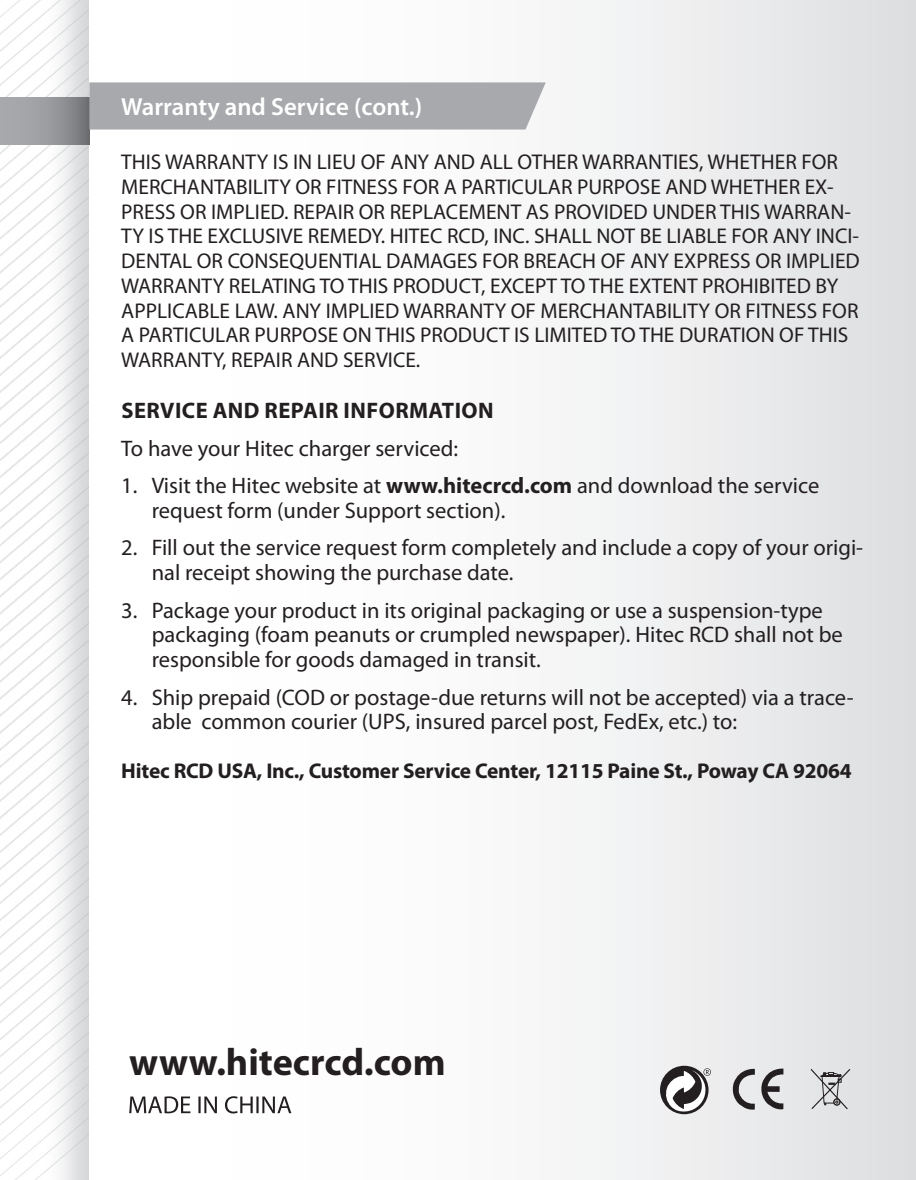
<style>
.page{position:relative;width:916px;height:1180px;background:#fff}
.page>*{position:absolute;margin:0;border:0;box-sizing:border-box;transform-origin:0 0}
.t1{font:700 38.25px "Myriad Pro";color:#231f20}
.t2{font:600 24.75px "Myriad Pro";color:#fff}
.t3{font:22.5px/24.8px "Myriad Pro";color:#231f20}
.t4{font:700 22.5px "Myriad Pro";letter-spacing:.02em;color:#231f20}
.t5{font:21.38px/24.8px "Myriad Pro";color:#231f20}
.t6{font:700 21.38px "Myriad Pro";letter-spacing:-.01em;color:#231f20}
.s1{font-weight:700}
</style>
<div class="page">
<svg style="left:0;top:26px;width:45px;height:71px"></svg>
<svg style="left:0;top:180px;width:45px;height:85px"></svg>
<svg style="left:0;top:265px;width:45px;height:68px"></svg>
<svg style="left:0;top:333px;width:45px;height:847px"></svg>
<img style="left:45px;top:0;width:44px;height:26px">
<img style="left:45px;top:26px;width:44px;height:71px">
<img style="left:45px;top:144px;width:44px;height:36px">
<img style="left:45px;top:180px;width:44px;height:85px">
<img style="left:45px;top:265px;width:44px;height:68px">
<img style="left:45px;top:333px;width:44px;height:840px">
<div style="left:89px;top:0;width:826px;height:1180px;background:linear-gradient(to right,#fff,#e3e4e6)"></div>
<div style="left:0;top:97px;width:89px;height:47px;background:linear-gradient(to right,#b2b3b7,#7b7d80)"></div>
<div style="left:89px;top:82px;width:456px;height:48px;background:#a8a9ad"></div>
<svg style="left:729px;top:1067px;width:54px;height:44px;background:#afaeb0"></svg>
<div style="left:766px;top:1086px;width:13px;height:6px;background:#231f20"></div>
<svg style="left:809px;top:1068px;width:42px;height:43px;background:#c2c2c4"></svg>
<svg style="left:129px;top:1096px;width:162px;height:17px"></svg>
<svg style="left:659px;top:1066px;width:49px;height:48px"></svg>
<svg style="left:664px;top:1068px;width:46px;height:44px"></svg>
<p class="t2" style="left:121px;top:91px;width:302px">Warranty and Service (cont.)</p>
<p class="t5" style="left:121px;top:149px;width:739px">THIS WARRANTY IS IN LIEU OF ANY AND ALL OTHER WARRANTIES, WHETHER FOR MERCHANTABILITY OR FITNESS FOR A PARTICULAR PURPOSE AND WHETHER EX-PRESS OR IMPLIED. REPAIR OR REPLACEMENT AS PROVIDED UNDER THIS WARRAN-TY IS THE EXCLUSIVE REMEDY. HITEC RCD, INC. SHALL NOT BE LIABLE FOR ANY INCI-DENTAL OR CONSEQUENTIAL DAMAGES FOR BREACH OF ANY EXPRESS OR IMPLIED WARRANTY RELATING TO THIS PRODUCT, EXCEPT TO THE EXTENT PROHIBITED BY APPLICABLE LAW. ANY IMPLIED WARRANTY OF MERCHANTABILITY OR FITNESS FOR A PARTICULAR PURPOSE ON THIS PRODUCT IS LIMITED TO THE DURATION OF THIS WARRANTY, REPAIR AND SERVICE.</p>
<p class="t4" style="left:121px;top:396px;width:373px">SERVICE AND REPAIR INFORMATION</p>
<p class="t3" style="left:121px;top:435px;width:338px">To have your Hitec charger serviced:</p>
<p class="t3" style="left:152px;top:473px;width:669px;text-indent:-30px">1. Visit the Hitec website at <span class="s1">www.hitecrcd.com</span> and download the service request form (under Support section).</p>
<p class="t3" style="left:152px;top:535px;width:712px;text-indent:-30px">2. Fill out the service request form completely and include a copy of your origi&shy;nal receipt showing the purchase date.</p>
<p class="t3" style="left:152px;top:597px;width:692px;text-indent:-30px">3. Package your product in its original packaging or use a suspension-type packaging (foam peanuts or crumpled newspaper). Hitec RCD shall not be responsible for goods damaged in transit.</p>
<p class="t3" style="left:152px;top:684px;width:703px;text-indent:-30px">4. Ship prepaid (COD or postage-due returns will not be accepted) via a trace&shy;able common courier (UPS, insured parcel post, FedEx, etc.) to:</p>
<p class="t6" style="left:121px;top:757px;width:731px">Hitec RCD USA, Inc., Customer Service Center, 12115 Paine St., Poway CA 92064</p>
<h1 class="t1" style="left:129px;top:1037px;width:318px">www.hitecrcd.com</h1>
</div>
